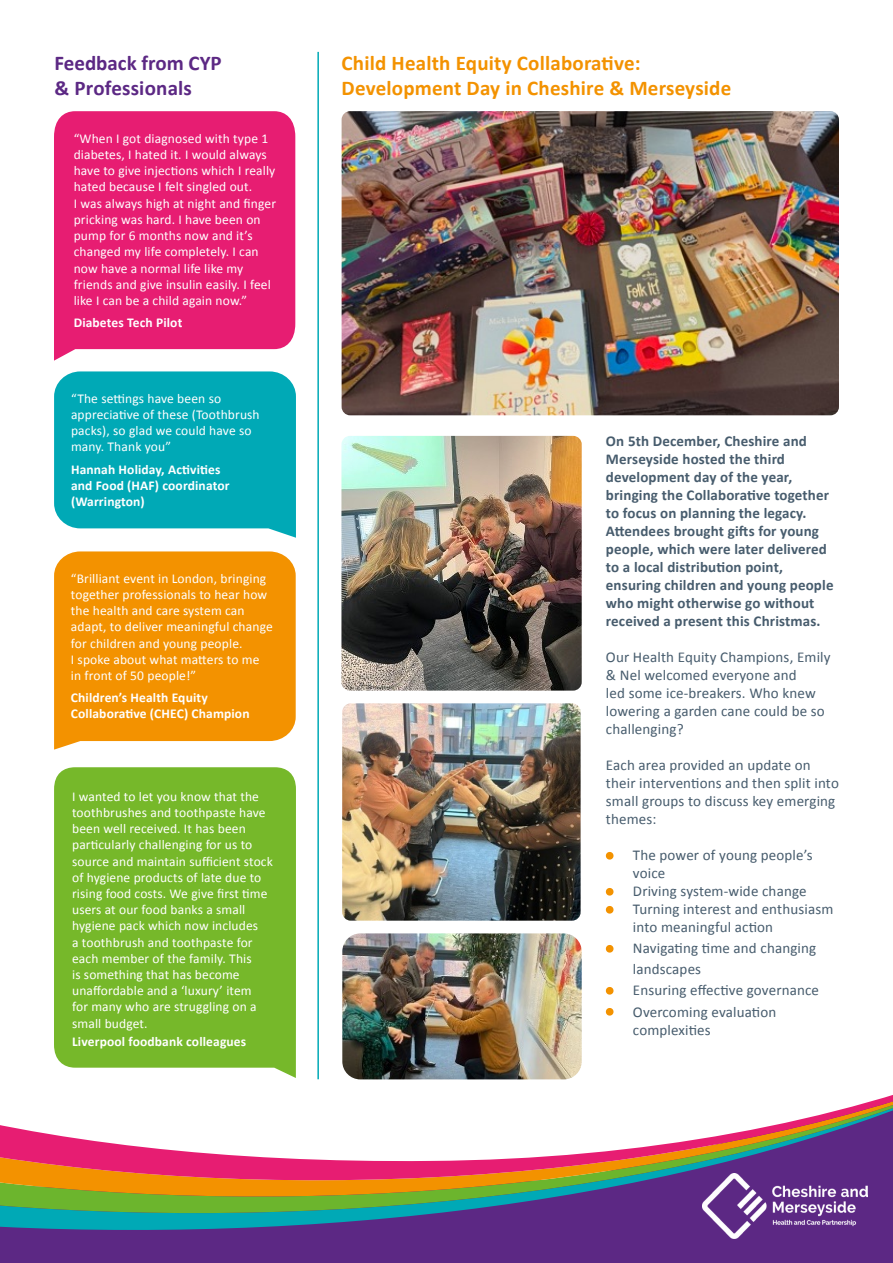
<style>
.page{position:relative;width:893px;height:1263px;background:#fff}
.page>*{position:absolute;margin:0;border:0;box-sizing:border-box;transform-origin:0 0}
.t1{font:700 21px/25.2px "Calibri";letter-spacing:.01em;color:#f39200}
.t2{font:700 21px/25.2px "Calibri";color:#5c2884}
.t3{font:15px/18px "Calibri";letter-spacing:.01em;color:#475c6d}
.t4{font:700 15px/18px "Calibri";letter-spacing:.01em;color:#475c6d}
.t5{font:13.5px/16.2px "Calibri";letter-spacing:.01em;color:#fff}
.t6{font:700 13.5px/16.2px "Calibri";letter-spacing:.01em;color:#fff}
.s1{color:#f39200}
</style>
<div class="page">
<div style="left:0;top:1249px;width:893px;height:14px;background:#5c2884"></div>
<div style="left:0;top:1235px;width:893px;height:14px;background:#5c2884"></div>
<svg style="left:0;top:1221px;width:893px;height:14px;background:#46468f"></svg>
<svg style="left:0;top:1206px;width:893px;height:15px;background:#37758a"></svg>
<svg style="left:0;top:1079px;width:893px;height:127px"></svg>
<img style="left:702px;top:1174px;width:165px;height:64px">
<img style="left:342px;top:111px;width:497px;height:304px">
<img style="left:341px;top:436px;width:241px;height:255px">
<img style="left:342px;top:703px;width:239px;height:218px">
<div style="left:54px;top:111px;width:241px;height:250px;background:#e71d72"></div>
<div style="left:54px;top:767px;width:242px;height:311px;background:#76b82a"></div>
<svg style="left:54px;top:371px;width:242px;height:167px;background:#11aebb"></svg>
<div style="left:54px;top:551px;width:242px;height:199px;background:#f39200"></div>
<hr style="left:317px;top:52px;width:2px;height:1027px;background:#00a9b6">
<img style="left:342px;top:933px;width:240px;height:146px">
<h1 class="t2" style="left:55px;top:49px;width:169px">Feedback from CYP &amp; Professionals</h1>
<p class="t5" style="left:74px;top:130px;width:204px">“When I got diagnosed with type 1 diabetes, I hated it. I would always have to give injections which I really hated because I felt singled out.<br>I was always high at night and finger pricking was hard. I have been on pump for 6 months now and it’s changed my life completely. I can now have a normal life like my friends and give insulin easily. I feel like I can be a child again now.”</p>
<p class="t6" style="left:74px;top:314px;width:110px">Diabetes Tech Pilot</p>
<p class="t5" style="left:71px;top:390px;width:190px">“The settings have been so appreciative of these (Toothbrush packs), so glad we could have so many. Thank you”</p>
<p class="t6" style="left:71px;top:460px;width:160px">Hannah Holiday, Activities and Food (HAF) coordinator (Warrington)</p>
<p class="t5" style="left:71px;top:570px;width:203px">“Brilliant event in London, bringing together professionals to hear how the health and care system can adapt, to deliver meaningful change for children and young people.<br>I spoke about what matters to me in front of 50 people!”</p>
<p class="t6" style="left:71px;top:689px;width:180px">Children’s Health Equity<br>Collaborative (CHEC) Champion</p>
<p class="t5" style="left:72px;top:788px;width:202px">I wanted to let you know that the toothbrushes and toothpaste have been well received. It has been particularly challenging for us to source and maintain sufficient stock of hygiene products of late due to rising food costs. We give first time users at our food banks a small hygiene pack which now includes<br>a toothbrush and toothpaste for each member of the family. This<br>is something that has become unaffordable and a ‘luxury’ item<br>for many who are struggling on a small budget.</p>
<p class="t6" style="left:72px;top:1032px;width:176px">Liverpool foodbank colleagues</p>
<h1 class="t1" style="left:342px;top:49px;width:391px">Child Health Equity Collaborative:<br>Development Day in Cheshire &amp; Merseyside</h1>
<p class="t4" style="left:606px;top:432px;width:229px">On 5th December, Cheshire and<br>Merseyside hosted the third development day of the year, bringing the Collaborative together to focus on planning the legacy.<br>Attendees brought gifts for young people, which were later delivered to a local distribution point, ensuring children and young people who might otherwise go without received a present this Christmas.</p>
<p class="t3" style="left:606px;top:648px;width:226px">Our Health Equity Champions, Emily &amp; Nel welcomed everyone and<br>led some ice-breakers. Who knew lowering a garden cane could be so challenging?</p>
<p class="t3" style="left:606px;top:756px;width:234px">Each area provided an update on their interventions and then split into small groups to discuss key emerging themes:</p>
<p class="t3" style="left:633px;top:846px;width:181px;text-indent:-27px"><span class="s1">•</span> The power of young people’s voice</p>
<p class="t3" style="left:606px;top:882px;width:202px"><span class="s1">•</span> Driving system-wide change</p>
<p class="t3" style="left:633px;top:900px;width:202px;text-indent:-27px"><span class="s1">•</span> Turning interest and enthusiasm into meaningful action</p>
<p class="t3" style="left:633px;top:937px;width:185px;line-height:21px;text-indent:-27px"><span class="s1">•</span> Navigating time and changing landscapes</p>
<p class="t3" style="left:606px;top:981px;width:215px"><span class="s1">•</span> Ensuring effective governance</p>
<p class="t3" style="left:633px;top:1002px;width:145px;text-indent:-27px"><span class="s1">•</span> Overcoming evaluation complexities</p>
</div>
